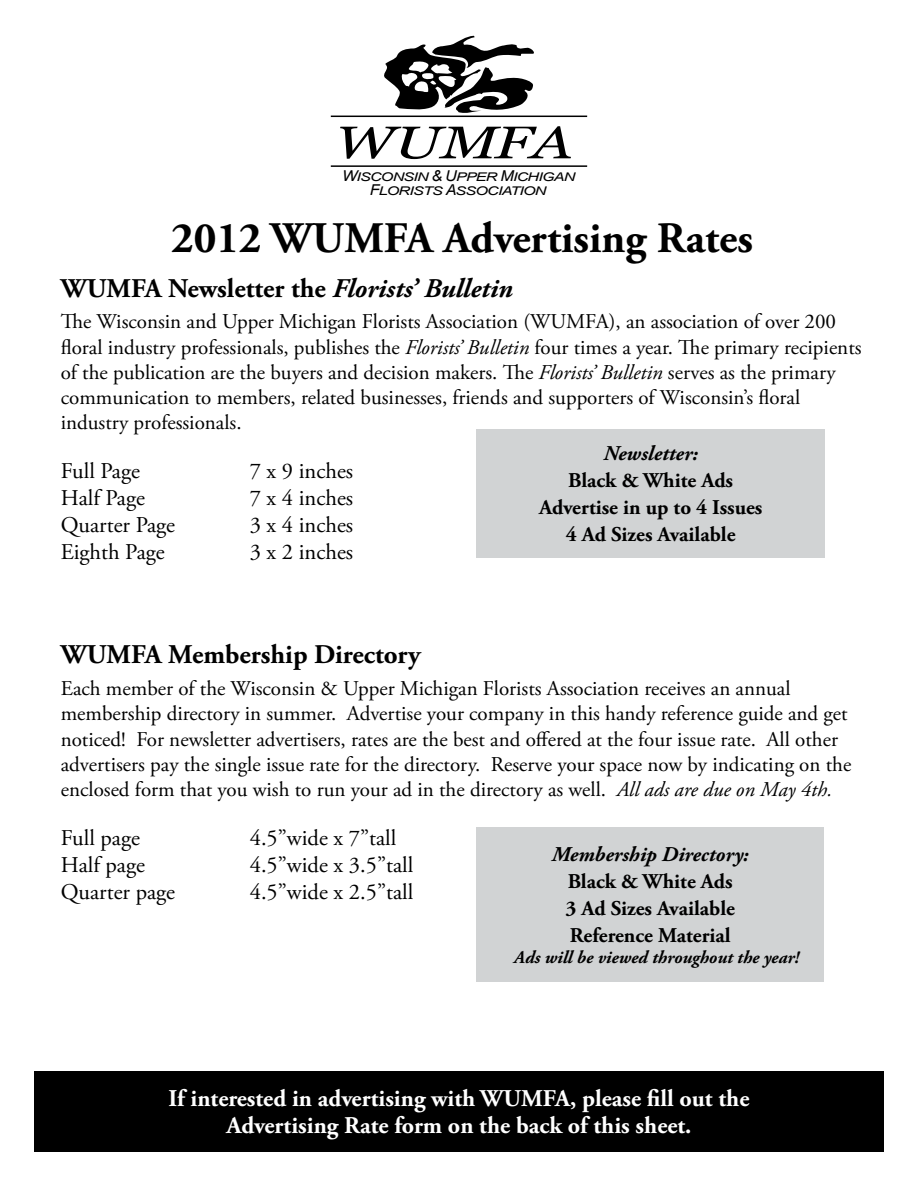
<style>
.page{position:relative;width:918px;height:1188px;background:#fff}
.page>*{position:absolute;margin:0;border:0;box-sizing:border-box;transform-origin:0 0}
.t1{font:italic 45.6px "Georgia";color:#000;scale:1.35 1}
.t2{font:700 43.5px "Adobe Garamond Pro";color:#000}
.t3{font:700 27px "Adobe Garamond Pro";color:#000}
.t4{font:700 24px/27px "Adobe Garamond Pro";color:#fff;text-align:center}
.t5{font:22.5px "Adobe Garamond Pro";color:#000}
.t6{font:21px/25.2px "Adobe Garamond Pro";color:#000}
.t7{font:700 21px/27px "Adobe Garamond Pro";color:#000;text-align:center}
.t8{font:italic 700 21px "Adobe Garamond Pro";color:#000}
.t9{font:italic 700 18px "Adobe Garamond Pro";color:#000}
.t10{font:italic 12px/14.4px "Arial";letter-spacing:-.05em;color:#000;text-align:center;scale:1.35 1}
.s1{font-size:15px}
.s2{font-style:italic}
</style>
<div class="page">
<div style="left:34px;top:1071px;width:850px;height:81px;background:#000"></div>
<svg style="left:384px;top:36px;width:150px;height:77px"></svg>
<hr style="left:331px;top:115px;width:256px;height:2px;background:#000">
<hr style="left:331px;top:165px;width:256px;height:2px;background:#000">
<div style="left:476px;top:429px;width:349px;height:128px;background:#d1d3d4"></div>
<div style="left:476px;top:827px;width:348px;height:155px;background:#d1d3d4"></div>
<h1 class="t1" style="left:335px;top:117px;width:178px">WUMFA</h1>
<p class="t10" style="left:342px;top:170px;width:174px"><span class="s1">W</span>ISCONSIN <span class="s1">&amp; U</span>PPER <span class="s1">M</span>ICHIGAN<br><span class="s1">F</span>LORISTS <span class="s1">A</span>SSOCIATION</p>
<h2 class="t2" style="left:171px;top:213px;width:583px">2012 WUMFA Advertising Rates</h2>
<p class="t3" style="left:61px;top:272px;width:454px">WUMFA Newsletter the <span class="s2">Florists’ Bulletin</span></p>
<p class="t6" style="left:61px;top:310px;width:802px">The Wisconsin and Upper Michigan Florists Association (WUMFA), an association of over 200 floral industry professionals, publishes the <span class="s2">Florists’ Bulletin</span> four times a year. The primary recipients of the publication are the buyers and decision makers. The <span class="s2">Florists’ Bulletin</span> serves as the primary communication to members, related businesses, friends and supporters of Wisconsin’s floral industry professionals.</p>
<p class="t5" style="left:61px;top:457px;width:81px">Full Page</p>
<p class="t5" style="left:250px;top:457px;width:105px">7 x 9 inches</p>
<p class="t5" style="left:61px;top:484px;width:86px">Half Page</p>
<p class="t5" style="left:250px;top:484px;width:105px">7 x 4 inches</p>
<p class="t5" style="left:61px;top:511px;width:116px">Quarter Page</p>
<p class="t5" style="left:250px;top:511px;width:105px">3 x 4 inches</p>
<p class="t5" style="left:61px;top:538px;width:105px">Eighth Page</p>
<p class="t5" style="left:250px;top:538px;width:105px">3 x 2 inches</p>
<p class="t8" style="left:604px;top:441px;width:96px">Newsletter:</p>
<p class="t7" style="left:539px;top:467px;width:225px">Black &amp; White Ads<br>Advertise in up to 4 Issues<br>4 Ad Sizes Available</p>
<p class="t3" style="left:61px;top:639px;width:362px">WUMFA Membership Directory</p>
<p class="t6" style="left:61px;top:677px;width:792px">Each member of the Wisconsin &amp; Upper Michigan Florists Association receives an annual membership directory in summer. Advertise your company in this handy reference guide and get noticed! For newsletter advertisers, rates are the best and offered at the four issue rate. All other advertisers pay the single issue rate for the directory. Reserve your space now by indicating on the enclosed form that you wish to run your ad in the directory as well. <span class="s2">All ads are due on May 4th.</span></p>
<p class="t5" style="left:61px;top:824px;width:81px">Full page</p>
<p class="t5" style="left:250px;top:824px;width:148px">4.5”wide x 7”tall</p>
<p class="t5" style="left:61px;top:851px;width:86px">Half page</p>
<p class="t5" style="left:250px;top:851px;width:165px">4.5”wide x 3.5”tall</p>
<p class="t5" style="left:61px;top:878px;width:116px">Quarter page</p>
<p class="t5" style="left:250px;top:878px;width:165px">4.5”wide x 2.5”tall</p>
<p class="t8" style="left:552px;top:842px;width:198px">Membership Directory:</p>
<p class="t7" style="left:565px;top:868px;width:171px;text-align:justify">Black &amp; White Ads 3 Ad Sizes Available Reference Material</p>
<p class="t9" style="left:514px;top:947px;width:286px">Ads will be viewed throughout the year!</p>
<p class="t4" style="left:169px;top:1086px;width:582px">If interested in advertising with WUMFA, please fill out the<br>Advertising Rate form on the back of this sheet.</p>
</div>
